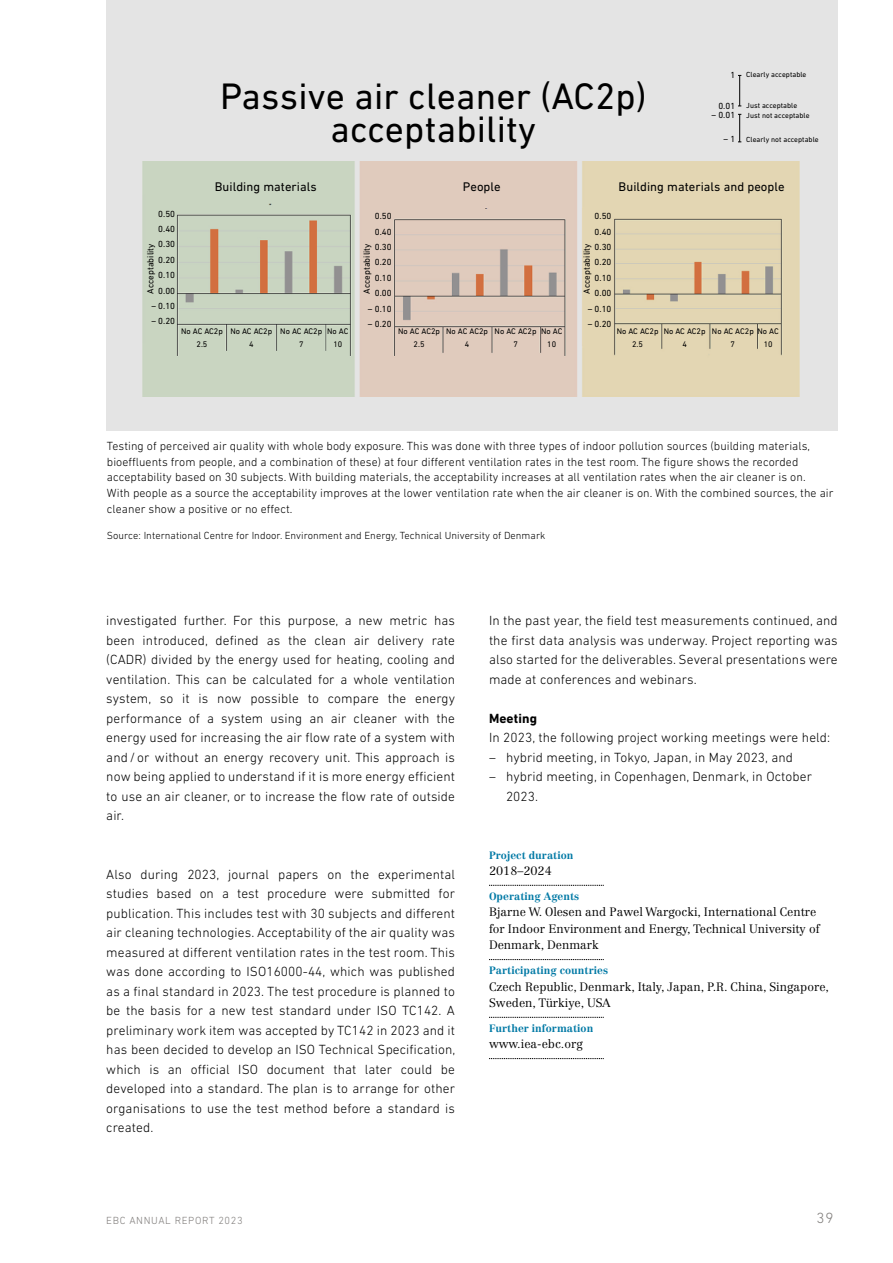
<style>
.page{position:relative;width:893px;height:1263px;background:#fff}
.page>*{position:absolute;margin:0;border:0;box-sizing:border-box;transform-origin:0 0}
.t1{font:37.5px/33px "DIN Next LT Pro";letter-spacing:.005em;color:#000;text-align:center}
.t2{font:300 15px "DIN Next LT Pro";color:#7f7c7a}
.t3{font:300 13.5px/19.5px "DIN Next LT Pro";letter-spacing:.01em;color:#000;text-align:justify}
.t4{font:700 13.5px "DIN Next LT Pro";letter-spacing:.01em;color:#000}
.t5{font:12.75px "DIN Next LT Pro";letter-spacing:.005em;color:#000}
.t6{font:300 12px/15.8px "DIN Next LT Pro";letter-spacing:.005em;color:#000}
.t7{font:300 12px/16.5px "Centennial LT Std";color:#000}
.t8{font:300 10.5px "DIN Next LT Pro";letter-spacing:.005em;color:#000}
.t9{font:700 10.5px "Centennial LT Pro";letter-spacing:.005em;color:#0079a5}
.t10{font:300 10.5px "DIN Next LT Pro";letter-spacing:.06em;color:#7f7c7a}
.t11{font:9px/15.3px "DIN Next LT Pro";letter-spacing:.005em;color:#000;text-align:justify}
.t12{font:8.25px/13.5px "DIN Next LT Pro";letter-spacing:.005em;color:#000;text-align:center}
.t13{font:7.5px/9.8px "DIN Next LT Pro";letter-spacing:.005em;color:#000}
</style>
<div class="page">
<div style="left:106px;top:0;width:732px;height:430px;background:#e4e4e4"></div>
<img style="left:143px;top:162px;width:656px;height:234px">
<svg style="left:489px;top:885px;width:115px;height:1px"></svg>
<svg style="left:489px;top:959px;width:115px;height:1px"></svg>
<svg style="left:489px;top:1017px;width:115px;height:1px"></svg>
<svg style="left:489px;top:1058px;width:115px;height:1px"></svg>
<hr style="left:739px;top:75px;width:1px;height:31px;background:#000">
<svg style="left:738px;top:114px;width:3px;height:28px"></svg>
<p class="t11" style="left:730px;top:67px;width:6px">1</p>
<p class="t11" style="left:718px;top:98px;width:18px">0.01</p>
<p class="t11" style="left:711px;top:107px;width:25px">– 0.01</p>
<p class="t11" style="left:723px;top:131px;width:13px">– 1</p>
<p class="t13" style="left:746px;top:70px;width:62px">Clearly acceptable</p>
<p class="t13" style="left:746px;top:101px;width:65px">Just acceptable<br>Just not acceptable</p>
<p class="t13" style="left:746px;top:134px;width:74px">Clearly not acceptable</p>
<h1 class="t1" style="left:220px;top:79px;width:428px">Passive air cleaner (AC2p) acceptability</h1>
<p class="t5" style="left:463px;top:179px;width:39px">People</p>
<p class="t5" style="left:619px;top:179px;width:167px">Building materials and people</p>
<p class="t5" style="left:215px;top:179px;width:103px">Building materials</p>
<p class="t11" style="left:158px;top:206px;width:18px">0.50<br>0.40<br>0.30<br>0.20<br>0.10<br>0.00</p>
<p class="t11" style="left:151px;top:298px;width:25px">– 0.10</p>
<p class="t11" style="left:151px;top:313px;width:25px">– 0.20</p>
<p class="t11" style="left:595px;top:208px;width:18px">0.50<br>0.40<br>0.30<br>0.20<br>0.10<br>0.00</p>
<p class="t11" style="left:588px;top:301px;width:25px">– 0.10</p>
<p class="t11" style="left:588px;top:316px;width:25px">– 0.20</p>
<p class="t11" style="left:375px;top:209px;width:18px">0.50<br>0.40<br>0.30<br>0.20<br>0.10<br>0.00</p>
<p class="t11" style="left:368px;top:301px;width:25px">– 0.10</p>
<p class="t11" style="left:368px;top:316px;width:25px">– 0.20</p>
<p class="t11" style="left:143px;top:294px;width:52px;rotate:-90deg">Acceptability</p>
<p class="t11" style="left:359px;top:294px;width:52px;rotate:-90deg">Acceptability</p>
<p class="t11" style="left:579px;top:294px;width:52px;rotate:-90deg">Acceptability</p>
<p class="t12" style="left:181px;top:324px;width:43px">No AC AC2p<br>2.5</p>
<p class="t12" style="left:398px;top:324px;width:43px">No AC AC2p<br>2.5</p>
<p class="t12" style="left:617px;top:324px;width:43px">No AC AC2p<br>2.5</p>
<p class="t12" style="left:230px;top:324px;width:43px">No AC AC2p<br>4</p>
<p class="t12" style="left:446px;top:324px;width:43px">No AC AC2p<br>4</p>
<p class="t12" style="left:664px;top:324px;width:43px">No AC AC2p<br>4</p>
<p class="t12" style="left:280px;top:324px;width:43px">No AC AC2p<br>7</p>
<p class="t12" style="left:495px;top:324px;width:43px">No AC AC2p<br>7</p>
<p class="t12" style="left:731px;top:324px;width:50px;text-align:left;text-indent:-19px">No AC AC2p No AC<br>7</p>
<p class="t12" style="left:327px;top:324px;width:23px">No AC<br>10</p>
<p class="t12" style="left:541px;top:324px;width:23px">No AC<br>10</p>
<p class="t12" style="left:764px;top:337px;width:10px">10</p>
<p class="t6" style="left:107px;top:438px;width:728px">Testing of perceived air quality with whole body exposure. This was done with three types of indoor pollution sources (building materials, bioeffluents from people, and a combination of these) at four different ventilation rates in the test room. The figure shows the recorded acceptability based on 30 subjects. With building materials, the acceptability increases at all ventilation rates when the air cleaner is on.<br>With people as a source the acceptability improves at the lower ventilation rate when the air cleaner is on. With the combined sources, the air cleaner show a positive or no effect.</p>
<p class="t8" style="left:107px;top:530px;width:440px">Source: International Centre for Indoor. Environment and Energy, Technical University of Denmark</p>
<p class="t3" style="left:106px;top:611px;width:350px">investigated further. For this purpose, a new metric has been introduced, defined as the clean air delivery rate (CADR) divided by the energy used for heating, cooling and ventilation. This can be calculated for a whole ventilation system, so it is now possible to compare the energy performance of a system using an air cleaner with the energy used for increasing the air flow rate of a system with and / or without an energy recovery unit. This approach is now being applied to understand if it is more energy efficient to use an air cleaner, or to increase the flow rate of outside air.</p>
<p class="t3" style="left:106px;top:864px;width:350px">Also during 2023, journal papers on the experimental studies based on a test procedure were submitted for publication. This includes test with 30 subjects and different air cleaning technologies. Acceptability of the air quality was measured at different ventilation rates in the test room. This was done according to ISO16000-44, which was published as a final standard in 2023. The test procedure is planned to be the basis for a new test standard under ISO TC142. A preliminary work item was accepted by TC142 in 2023 and it has been decided to develop an ISO Technical Specification, which is an official ISO document that later could be developed into a standard. The plan is to arrange for other organisations to use the test method before a standard is created.</p>
<p class="t3" style="left:489px;top:611px;width:350px">In the past year, the field test measurements continued, and the first data analysis was underway. Project reporting was also started for the deliverables. Several presentations were made at conferences and webinars.</p>
<p class="t4" style="left:489px;top:710px;width:50px">Meeting</p>
<p class="t3" style="left:489px;top:728px;width:343px">In 2023, the following project working meetings were held:</p>
<p class="t3" style="left:489px;top:747px;width:305px">– hybrid meeting, in Tokyo, Japan, in May 2023, and</p>
<p class="t3" style="left:506px;top:767px;width:308px;text-indent:-17px">– hybrid meeting, in Copenhagen, Denmark, in October<br>2023.</p>
<p class="t9" style="left:489px;top:848px;width:86px">Project duration</p>
<p class="t7" style="left:489px;top:863px;width:64px">2018–2024</p>
<p class="t9" style="left:489px;top:890px;width:92px">Operating Agents</p>
<p class="t7" style="left:489px;top:904px;width:332px">Bjarne W. Olesen and Pawel Wargocki, International Centre for Indoor Environment and Energy, Technical University of<br>Denmark, Denmark</p>
<p class="t9" style="left:489px;top:964px;width:121px">Participating countries</p>
<p class="t7" style="left:489px;top:978px;width:342px">Czech Republic, Denmark, Italy, Japan, P.R. China, Singapore,<br>Sweden, Türkiye, USA</p>
<p class="t9" style="left:489px;top:1022px;width:106px">Further information</p>
<p class="t7" style="left:489px;top:1036px;width:95px">www.iea-ebc.org</p>
<p class="t10" style="left:106px;top:1214px;width:138px">EBC ANNUAL REPORT 2023</p>
<p class="t2" style="left:817px;top:1209px;width:18px">39</p>
</div>
